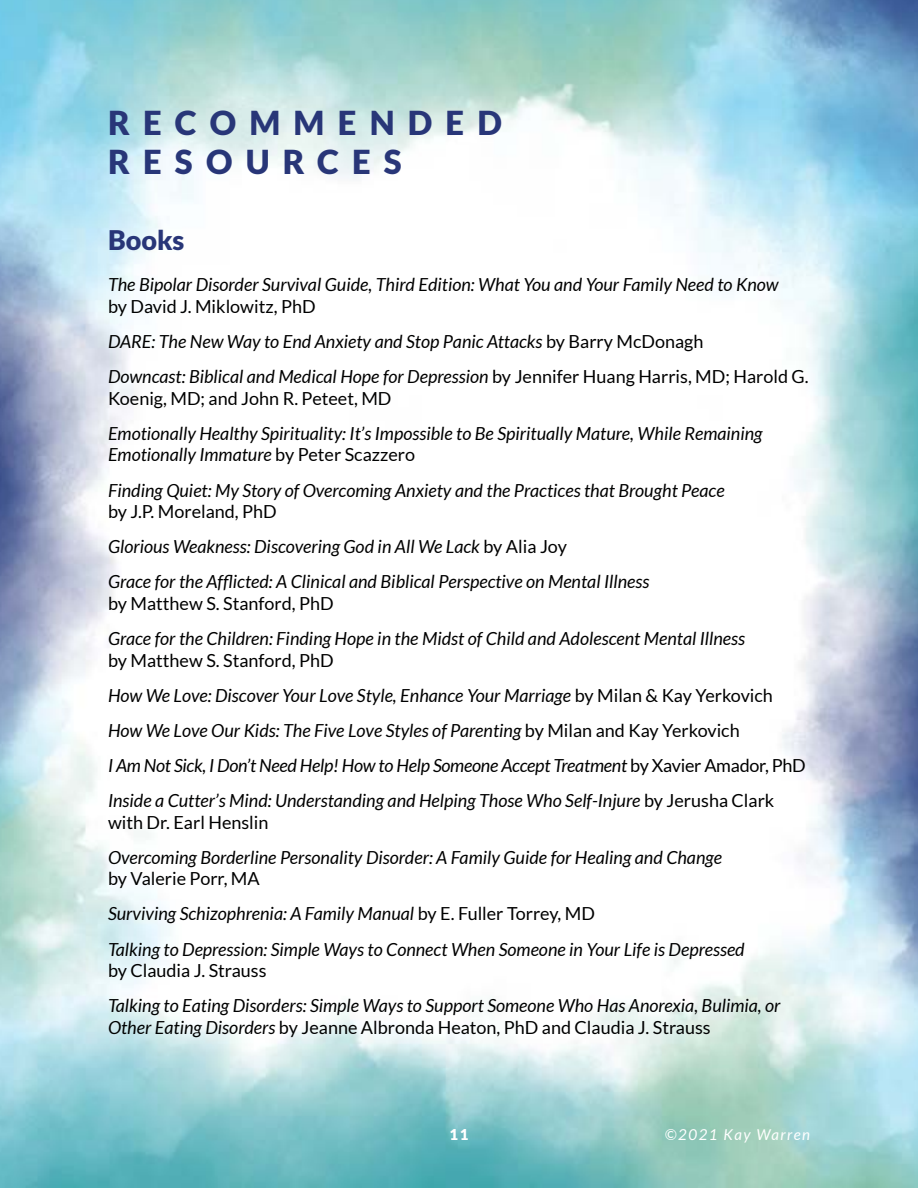
<style>
.page{position:relative;width:918px;height:1188px;background:#fff}
.page>*{position:absolute;margin:0;border:0;box-sizing:border-box;transform-origin:0 0}
.t1{font:900 33px/39.6px "Lato";letter-spacing:.4em;color:#283678}
.t2{font:900 27px "Lato";color:#283678}
.t3{font:italic 18px/35.1px "Lato";color:#000101}
.t4{font:18px "Lato";color:#000101}
.t5{font:italic 15px "Lato";letter-spacing:.1em;color:#fff}
.t6{font:900 15px "Lato";color:#fff}
.s1{font-style:normal}
</style>
<div class="page">
<img style="left:0;top:0;width:918px;height:1188px">
<h1 class="t1" style="left:108px;top:102px;width:395px">RECOMMENDED<br>RESOURCES</h1>
<h2 class="t2" style="left:108px;top:224px;width:78px">Books</h2>
<p class="t3" style="left:108px;top:268px;width:672px">The Bipolar Disorder Survival Guide, Third Edition: What You and Your Family Need to Know</p>
<p class="t3" style="left:108px;top:289px;width:702px"><span class="s1">by David J. Miklowitz, PhD<br></span>DARE: The New Way to End Anxiety and Stop Panic Attacks <span class="s1">by Barry McDonagh<br></span>Downcast: Biblical and Medical Hope for Depression <span class="s1">by Jennifer Huang Harris, MD; Harold G.</span></p>
<p class="t4" style="left:108px;top:388px;width:285px">Koenig, MD; and John R. Peteet, MD</p>
<p class="t3" style="left:108px;top:423px;width:656px;line-height:21.6px">Emotionally Healthy Spirituality: It’s Impossible to Be Spiritually Mature, While Remaining<br>Emotionally Immature <span class="s1">by Peter Scazzero</span></p>
<p class="t3" style="left:108px;top:473px;width:618px">Finding Quiet: My Story of Overcoming Anxiety and the Practices that Brought Peace</p>
<p class="t3" style="left:108px;top:495px;width:543px"><span class="s1">by J.P. Moreland, PhD<br></span>Glorious Weakness: Discovering God in All We Lack <span class="s1">by Alia Joy<br></span>Grace for the Afflicted: A Clinical and Biblical Perspective on Mental Illness</p>
<p class="t4" style="left:108px;top:593px;width:227px">by Matthew S. Stanford, PhD</p>
<p class="t3" style="left:108px;top:622px;width:639px">Grace for the Children: Finding Hope in the Midst of Child and Adolescent Mental Illness</p>
<p class="t3" style="left:108px;top:643px;width:699px"><span class="s1">by Matthew S. Stanford, PhD<br></span>How We Love: Discover Your Love Style, Enhance Your Marriage <span class="s1">by Milan &amp; Kay Yerkovich </span>How We Love Our Kids: The Five Love Styles of Parenting <span class="s1">by Milan and Kay Yerkovich<br></span>I Am Not Sick, I Don’t Need Help! How to Help Someone Accept Treatment <span class="s1">by Xavier Amador, PhD </span>Inside a Cutter’s Mind: Understanding and Helping Those Who Self-Injure <span class="s1">by Jerusha Clark</span></p>
<p class="t4" style="left:108px;top:812px;width:162px">with Dr. Earl Henslin</p>
<p class="t3" style="left:108px;top:840px;width:616px">Overcoming Borderline Personality Disorder: A Family Guide for Healing and Change</p>
<p class="t3" style="left:108px;top:862px;width:638px"><span class="s1">by Valerie Porr, MA<br></span>Surviving Schizophrenia: A Family Manual <span class="s1">by E. Fuller Torrey, MD<br></span>Talking to Depression: Simple Ways to Connect When Someone in Your Life is Depressed</p>
<p class="t4" style="left:108px;top:961px;width:160px">by Claudia J. Strauss</p>
<p class="t3" style="left:108px;top:995px;width:674px;line-height:21.6px">Talking to Eating Disorders: Simple Ways to Support Someone Who Has Anorexia, Bulimia, or<br>Other Eating Disorders <span class="s1">by Jeanne Albronda Heaton, PhD and Claudia J. Strauss</span></p>
<p class="t6" style="left:450px;top:1126px;width:20px">11</p>
<p class="t5" style="left:665px;top:1126px;width:147px">©2021 Kay Warren</p>
</div>
